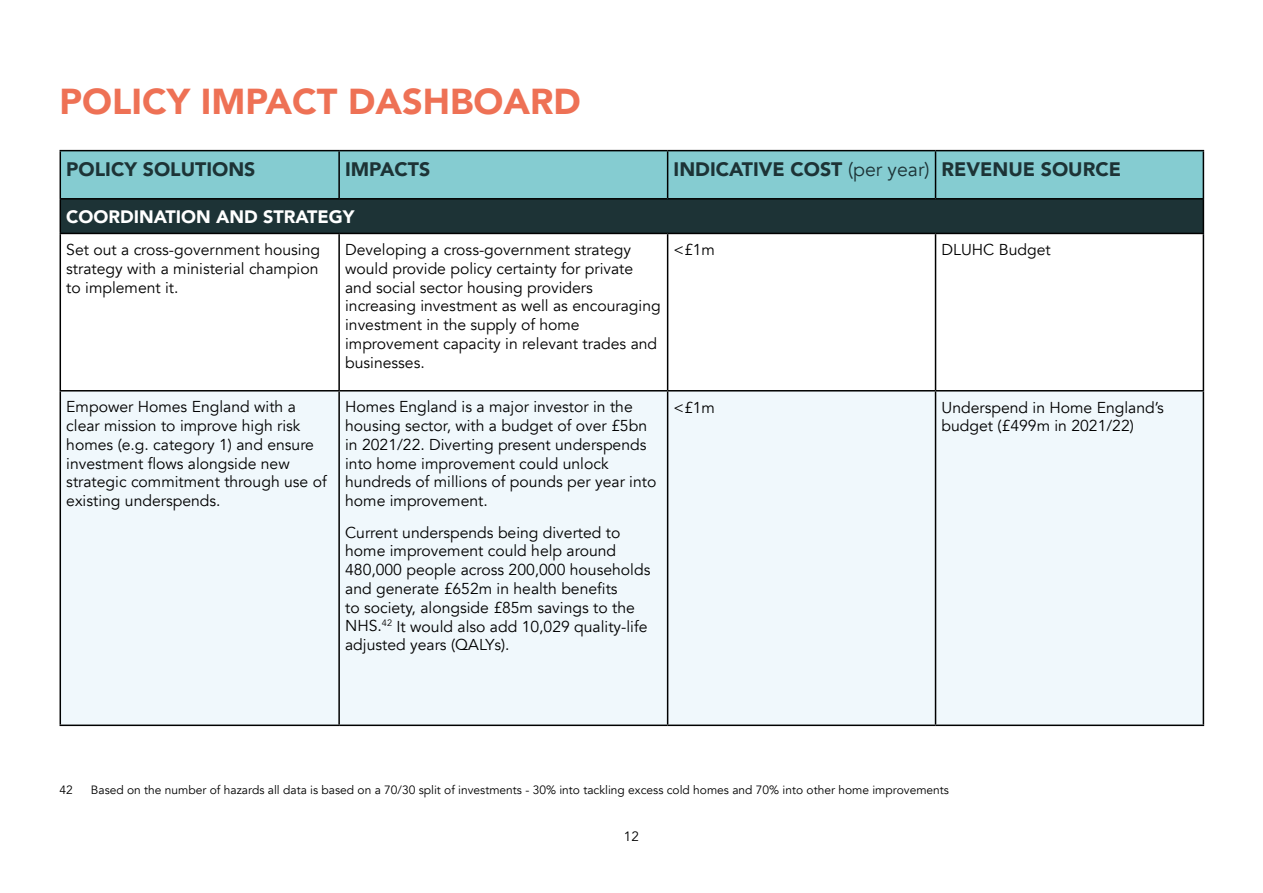
<style>
.page{position:relative;width:1263px;height:893px;background:#fff}
.page>*{position:absolute;margin:0;border:0;box-sizing:border-box;transform-origin:0 0}
.t1{font:900 36px "Avenir";color:#ee7155}
.t2{font:900 19.5px "Avenir";color:#1d3336}
.t3{font:900 18px "Avenir";color:#fff}
.t4{font:15.75px/18.8px "Avenir";color:#000}
.t5{font:13.5px "Avenir";color:#000}
.t6{font:12px "Avenir";color:#000}
.s1{font-weight:400}
</style>
<div class="page">
<div style="left:61px;top:151px;width:1142px;height:47px;background:#85ccd1"></div>
<div style="left:60px;top:199px;width:1143px;height:34px;background:#1d3336"></div>
<svg style="left:61px;top:234px;width:1142px;height:156px"></svg>
<div style="left:61px;top:391px;width:1142px;height:334px;background:#f0f8fc"></div>
<hr style="left:60px;top:200px;width:1px;height:33px;background:#000">
<hr style="left:1203px;top:200px;width:1px;height:33px;background:#000">
<hr style="left:60px;top:233px;width:279px;height:1px;background:#000">
<hr style="left:60px;top:234px;width:1px;height:156px;background:#000">
<hr style="left:339px;top:233px;width:329px;height:1px;background:#000">
<hr style="left:338px;top:234px;width:2px;height:156px;background:#000">
<hr style="left:668px;top:233px;width:267px;height:1px;background:#000">
<hr style="left:667px;top:234px;width:1px;height:156px;background:#000">
<hr style="left:935px;top:233px;width:269px;height:1px;background:#000">
<hr style="left:935px;top:234px;width:1px;height:156px;background:#000">
<hr style="left:1203px;top:234px;width:1px;height:156px;background:#000">
<hr style="left:60px;top:390px;width:279px;height:1px;background:#000">
<hr style="left:60px;top:391px;width:1px;height:334px;background:#000">
<hr style="left:339px;top:390px;width:329px;height:1px;background:#000">
<hr style="left:338px;top:391px;width:2px;height:334px;background:#000">
<hr style="left:668px;top:390px;width:267px;height:1px;background:#000">
<hr style="left:667px;top:391px;width:1px;height:334px;background:#000">
<hr style="left:935px;top:390px;width:269px;height:1px;background:#000">
<hr style="left:935px;top:391px;width:1px;height:334px;background:#000">
<hr style="left:1203px;top:391px;width:1px;height:334px;background:#000">
<hr style="left:60px;top:725px;width:279px;height:1px;background:#000">
<hr style="left:339px;top:725px;width:329px;height:1px;background:#000">
<hr style="left:668px;top:725px;width:267px;height:1px;background:#000">
<hr style="left:935px;top:725px;width:269px;height:1px;background:#000">
<hr style="left:60px;top:150px;width:279px;height:1px;background:#000">
<hr style="left:60px;top:151px;width:1px;height:47px;background:#000">
<hr style="left:339px;top:150px;width:329px;height:1px;background:#000">
<hr style="left:338px;top:151px;width:2px;height:47px;background:#000">
<hr style="left:668px;top:150px;width:267px;height:1px;background:#000">
<hr style="left:667px;top:151px;width:1px;height:47px;background:#000">
<hr style="left:935px;top:150px;width:269px;height:1px;background:#000">
<hr style="left:935px;top:151px;width:1px;height:47px;background:#000">
<hr style="left:1203px;top:151px;width:1px;height:47px;background:#000">
<hr style="left:60px;top:198px;width:279px;height:2px;background:#000">
<hr style="left:339px;top:198px;width:329px;height:2px;background:#000">
<hr style="left:668px;top:198px;width:267px;height:2px;background:#000">
<hr style="left:935px;top:198px;width:269px;height:2px;background:#000">
<h1 class="t1" style="left:60px;top:71px;width:523px">POLICY IMPACT DASHBOARD</h1>
<p class="t2" style="left:66px;top:153px;width:191px">POLICY SOLUTIONS</p>
<p class="t2" style="left:345px;top:153px;width:87px">IMPACTS</p>
<p class="t2" style="left:674px;top:153px;width:449px">INDICATIVE COST <span class="s1">(per year)</span> REVENUE SOURCE</p>
<p class="t3" style="left:66px;top:201px;width:290px">COORDINATION AND STRATEGY</p>
<p class="t4" style="left:66px;top:241px;width:255px;text-align:justify">Set out a cross-government housing strategy with a ministerial champion to implement it.</p>
<p class="t4" style="left:345px;top:241px;width:317px">Developing a cross-government strategy would provide policy certainty for private and social sector housing providers increasing investment as well as encouraging investment in the supply of home improvement capacity in relevant trades and businesses.</p>
<p class="t4" style="left:674px;top:241px;width:43px">&lt;£1m</p>
<p class="t4" style="left:941px;top:241px;width:111px">DLUHC Budget</p>
<p class="t4" style="left:66px;top:398px;width:262px">Empower Homes England with a clear mission to improve high risk homes (e.g. category 1) and ensure investment flows alongside new strategic commitment through use of existing underspends.</p>
<p class="t4" style="left:345px;top:398px;width:313px">Homes England is a major investor in the housing sector, with a budget of over £5bn in 2021/22. Diverting present underspends into home improvement could unlock hundreds of millions of pounds per year into home improvement.</p>
<p class="t4" style="left:345px;top:523px;width:307px">Current underspends being diverted to home improvement could help around 480,000 people across 200,000 households and generate £652m in health benefits<br>to society, alongside £85m savings to the NHS.<sup>42</sup> It would also add 10,029 quality-life adjusted years (QALYs).</p>
<p class="t4" style="left:674px;top:398px;width:43px">&lt;£1m</p>
<p class="t4" style="left:941px;top:398px;width:224px">Underspend in Home England’s budget (£499m in 2021/22)</p>
<p class="t6" style="left:60px;top:783px;width:15px">42</p>
<p class="t6" style="left:91px;top:783px;width:860px">Based on the number of hazards all data is based on a 70/30 split of investments - 30% into tackling excess cold homes and 70% into other home improvements</p>
<p class="t5" style="left:624px;top:828px;width:17px">12</p>
</div>
